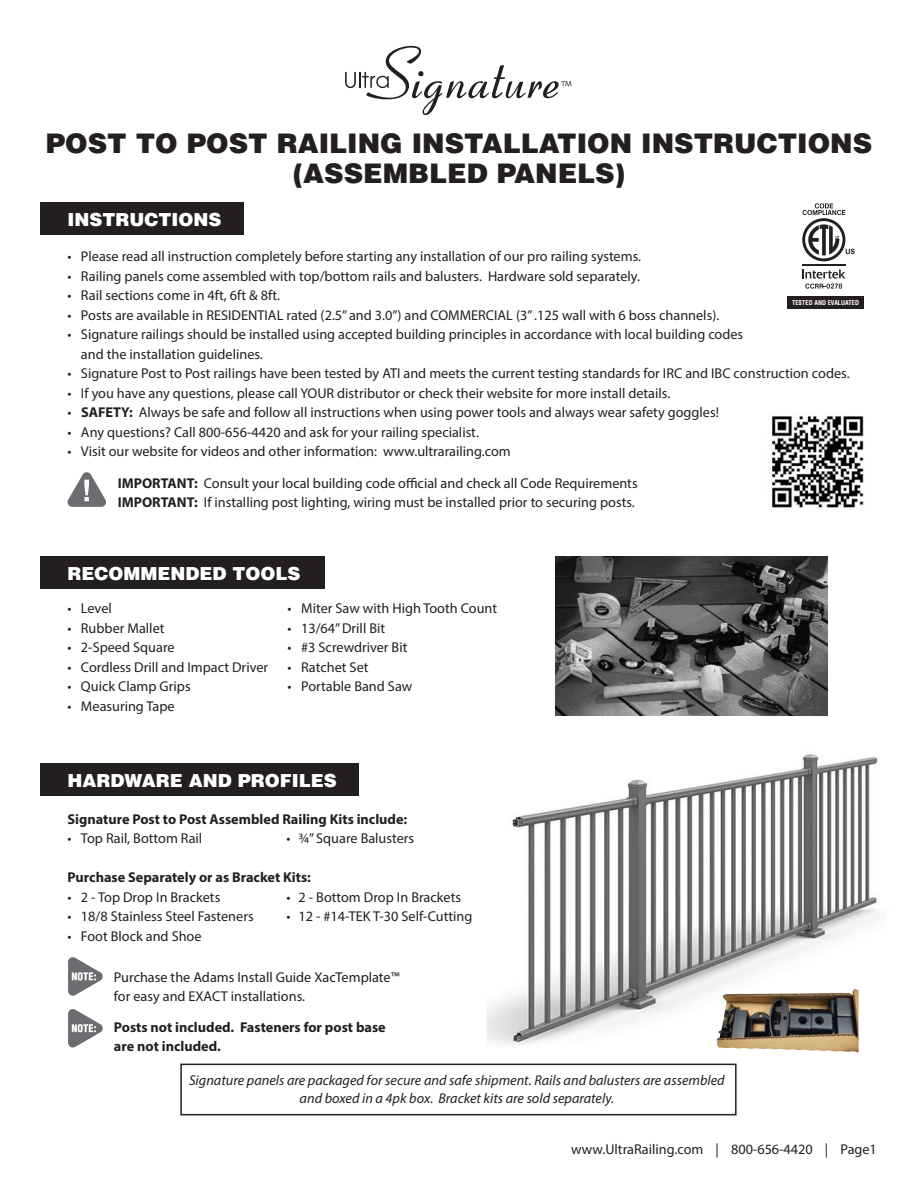
<style>
.page{position:relative;width:918px;height:1188px;background:#fff}
.page>*{position:absolute;margin:0;border:0;box-sizing:border-box;transform-origin:0 0}
.t1{font:900 27px "Helvetica";color:#231f20}
.t2{font:900 18px "Helvetica";color:#fff}
.t3{font:14.25px/19.5px "Myriad Pro";color:#231f20}
.t4{font:700 14.25px/19.5px "Myriad Pro";color:#231f20}
.t5{font:italic 14.25px/18px "Myriad Pro";color:#231f20;text-align:center}
.t6{font:700 condensed 6.6px "Helvetica";color:#fff}
.s1{font-weight:700}
</style>
<div class="page">
<svg style="left:345px;top:46px;width:226px;height:69px"></svg>
<div style="left:40px;top:763px;width:319px;height:33px;background:#231f20"></div>
<img style="left:487px;top:754px;width:399px;height:299px">
<div style="left:40px;top:202px;width:204px;height:33px;background:#231f20"></div>
<div style="left:40px;top:557px;width:285px;height:32px;background:#231f20"></div>
<img style="left:555px;top:556px;width:273px;height:159px">
<hr style="left:802px;top:265px;width:43px;height:1px;background:#231f20">
<svg style="left:802px;top:203px;width:53px;height:58px"></svg>
<svg style="left:802px;top:269px;width:43px;height:20px"></svg>
<div style="left:788px;top:297px;width:76px;height:12px;background:#231f20"></div>
<svg style="left:68px;top:472px;width:38px;height:35px"></svg>
<svg style="left:68px;top:957px;width:35px;height:39px"></svg>
<img style="left:771px;top:416px;width:93px;height:92px">
<img style="left:717px;top:989px;width:142px;height:63px">
<div style="left:180px;top:1064px;width:557px;height:51px;border:2px solid #231f20"></div>
<svg style="left:68px;top:1009px;width:35px;height:39px"></svg>
<p class="t1" style="left:46px;top:126px;width:828px">POST TO POST RAILING INSTALLATION INSTRUCTIONS</p>
<p class="t1" style="left:293px;top:156px;width:334px">(ASSEMBLED PANELS)</p>
<p class="t2" style="left:68px;top:208px;width:155px">INSTRUCTIONS</p>
<p class="t3" style="left:68px;top:246px;width:575px">• Please read all instruction completely before starting any installation of our pro railing systems.</p>
<p class="t3" style="left:68px;top:266px;width:574px">• Railing panels come assembled with top/bottom rails and balusters. Hardware sold separately.</p>
<p class="t3" style="left:68px;top:285px;width:214px">• Rail sections come in 4ft, 6ft &amp; 8ft.</p>
<p class="t3" style="left:68px;top:305px;width:653px">• Posts are available in RESIDENTIAL rated (2.5” and 3.0”) and COMMERCIAL (3” .125 wall with 6 boss channels).</p>
<p class="t3" style="left:68px;top:324px;width:677px">• Signature railings should be installed using accepted building principles in accordance with local building codes</p>
<p class="t3" style="left:81px;top:344px;width:183px">and the installation guidelines.</p>
<p class="t3" style="left:68px;top:363px;width:784px">• Signature Post to Post railings have been tested by ATI and meets the current testing standards for IRC and IBC construction codes.</p>
<p class="t3" style="left:68px;top:383px;width:604px">• If you have any questions, please call YOUR distributor or check their website for more install details.</p>
<p class="t3" style="left:68px;top:402px;width:653px">• <span class="s1">SAFETY:</span> Always be safe and follow all instructions when using power tools and always wear safety goggles!</p>
<p class="t3" style="left:68px;top:422px;width:413px">• Any questions? Call 800-656-4420 and ask for your railing specialist.</p>
<p class="t3" style="left:68px;top:441px;width:445px">• Visit our website for videos and other information: www.ultrarailing.com</p>
<p class="t6" style="left:792px;top:299px;width:68px">TESTED AND EVALUATED</p>
<p class="t3" style="left:118px;top:473px;width:521px"><span class="s1">IMPORTANT:</span> Consult your local building code official and check all Code Requirements</p>
<p class="t3" style="left:118px;top:492px;width:519px"><span class="s1">IMPORTANT:</span> If installing post lighting, wiring must be installed prior to securing posts.</p>
<p class="t2" style="left:68px;top:562px;width:234px">RECOMMENDED TOOLS</p>
<p class="t3" style="left:288px;top:599px;width:211px">• Miter Saw with High Tooth Count</p>
<p class="t3" style="left:288px;top:618px;width:99px">• 13/64” Drill Bit</p>
<p class="t3" style="left:288px;top:638px;width:121px">• #3 Screwdriver Bit</p>
<p class="t3" style="left:288px;top:657px;width:82px">• Ratchet Set</p>
<p class="t3" style="left:288px;top:677px;width:126px">• Portable Band Saw</p>
<p class="t3" style="left:68px;top:599px;width:46px">• Level</p>
<p class="t3" style="left:68px;top:618px;width:99px">• Rubber Mallet</p>
<p class="t3" style="left:68px;top:638px;width:109px">• 2-Speed Square</p>
<p class="t3" style="left:68px;top:657px;width:202px">• Cordless Drill and Impact Driver</p>
<p class="t3" style="left:68px;top:677px;width:125px">• Quick Clamp Grips</p>
<p class="t3" style="left:68px;top:696px;width:109px">• Measuring Tape</p>
<p class="t2" style="left:68px;top:768px;width:271px">HARDWARE AND PROFILES</p>
<p class="t4" style="left:68px;top:809px;width:341px">Signature Post to Post Assembled Railing Kits include:</p>
<p class="t3" style="left:68px;top:828px;width:136px">• Top Rail, Bottom Rail</p>
<p class="t3" style="left:286px;top:828px;width:129px">• ¾” Square Balusters</p>
<p class="t4" style="left:68px;top:867px;width:245px">Purchase Separately or as Bracket Kits:</p>
<p class="t3" style="left:68px;top:887px;width:154px">• 2 - Top Drop In Brackets</p>
<p class="t3" style="left:286px;top:887px;width:176px">• 2 - Bottom Drop In Brackets</p>
<p class="t3" style="left:68px;top:906px;width:188px">• 18/8 Stainless Steel Fasteners</p>
<p class="t3" style="left:286px;top:906px;width:187px">• 12 - #14-TEK T-30 Self-Cutting</p>
<p class="t3" style="left:68px;top:926px;width:136px">• Foot Block and Shoe</p>
<p class="t3" style="left:114px;top:967px;width:287px">Purchase the Adams Install Guide XacTemplate™ for easy and EXACT installations.</p>
<p class="t4" style="left:114px;top:1017px;width:273px">Posts not included. Fasteners for post base are not included.</p>
<p class="t5" style="left:189px;top:1071px;width:537px">Signature panels are packaged for secure and safe shipment. Rails and balusters are assembled and boxed in a 4pk box. Bracket kits are sold separately.</p>
<p class="t3" style="left:571px;top:1140px;width:307px">www.UltraRailing.com | 800-656-4420 | Page1</p>
</div>
